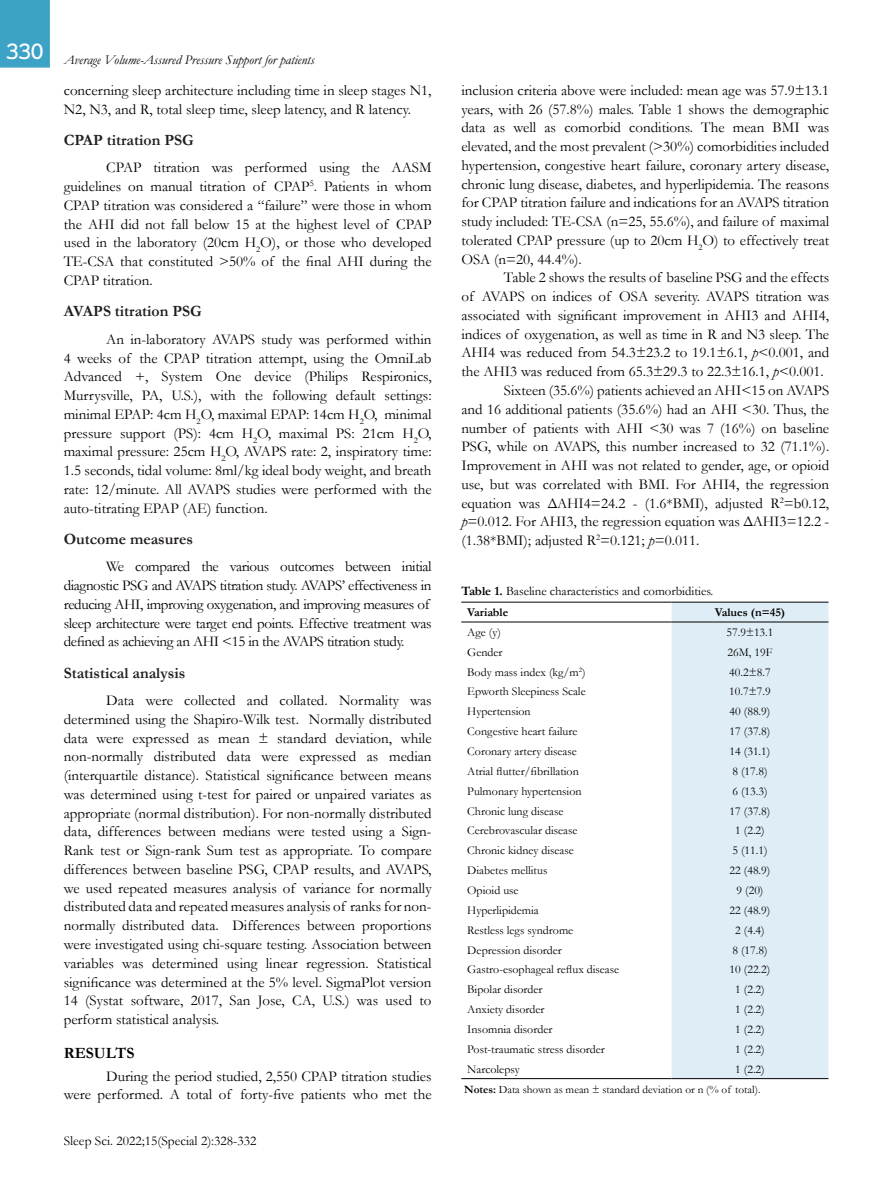
<style>
.page{position:relative;width:893px;height:1191px;background:#fff}
.page>*{position:absolute;margin:0;border:0;box-sizing:border-box;transform-origin:0 0}
.t1{font:700 15.75px "Garamond";color:#221e1f}
.t2{font:700 15.75px "Garamond";color:#000}
.t3{font:15px/18.8px "Garamond";color:#000;text-align:justify}
.t4{font:15px/18.8px "Garamond";letter-spacing:-.025em;color:#000}
.t5{font:italic 13.5px "Garamond";color:#000}
.t6{font:13.5px "Garamond";color:#000}
.t7{font:12.75px "Garamond";color:#000}
.t8{font:12px "Garamond";color:#000}
.t9{font:700 12px "Garamond";color:#000}
.t10{font:11.25px "Garamond";color:#000}
.s1{font-style:italic}
.s2{font-weight:700}
</style>
<div class="page">
<div style="left:0;top:0;width:50px;height:68px;background:#3da3c6"></div>
<div style="left:671px;top:603px;width:157px;height:475px;background:#dfedf6"></div>
<hr style="left:461px;top:1078px;width:210px;height:1px;background:#000">
<hr style="left:671px;top:1078px;width:157px;height:1px;background:#000">
<hr style="left:461px;top:602px;width:210px;height:1px;background:#000">
<hr style="left:671px;top:602px;width:157px;height:1px;background:#000">
<hr style="left:461px;top:622px;width:210px;height:1px;background:#000">
<hr style="left:671px;top:622px;width:157px;height:1px;background:#000">
<p class="t5" style="left:6px;top:51px;width:310px"><sup>330</sup> Average Volume-Assured Pressure Support for patients</p>
<p class="t3" style="left:64px;top:80px;width:369px">concerning sleep architecture including time in sleep stages N1,<br>N2, N3, and R, total sleep time, sleep latency, and R latency.</p>
<p class="t1" style="left:64px;top:129px;width:131px">CPAP titration PSG</p>
<p class="t3" style="left:64px;top:158px;width:369px;text-indent:43px">CPAP titration was performed using the AASM guidelines on manual titration of CPAP<sup>5</sup>. Patients in whom CPAP titration was considered a “failure” were those in whom the AHI did not fall below 15 at the highest level of CPAP used in the laboratory (20cm H<sub>2</sub>O), or those who developed TE-CSA that constituted &gt;50% of the final AHI during the CPAP titration.</p>
<p class="t1" style="left:64px;top:301px;width:139px">AVAPS titration PSG</p>
<p class="t3" style="left:64px;top:329px;width:369px;text-indent:43px">An in-laboratory AVAPS study was performed within 4 weeks of the CPAP titration attempt, using the OmniLab Advanced +, System One device (Philips Respironics, Murrysville, PA, U.S.), with the following default settings: minimal EPAP: 4cm H<sub>2</sub>O, maximal EPAP: 14cm H<sub>2</sub>O, minimal pressure support (PS): 4cm H<sub>2</sub>O, maximal PS: 21cm H<sub>2</sub>O, maximal pressure: 25cm H<sub>2</sub>O, AVAPS rate: 2, inspiratory time:<br>1.5 seconds, tidal volume: 8ml/kg ideal body weight, and breath rate: 12/minute. All AVAPS studies were performed with the auto-titrating EPAP (AE) function.</p>
<p class="t1" style="left:64px;top:528px;width:131px">Outcome measures</p>
<p class="t4" style="left:64px;top:557px;width:369px;text-indent:43px">We compared the various outcomes between initial diagnostic PSG and AVAPS titration study. AVAPS’ effectiveness in reducing AHI, improving oxygenation, and improving measures of sleep architecture were target end points. Effective treatment was defined as achieving an AHI &lt;15 in the AVAPS titration study.</p>
<p class="t1" style="left:64px;top:662px;width:123px">Statistical analysis</p>
<p class="t3" style="left:64px;top:690px;width:369px;text-indent:43px">Data were collected and collated. Normality was determined using the Shapiro-Wilk test. Normally distributed data were expressed as mean ± standard deviation, while non-normally distributed data were expressed as median (interquartile distance). Statistical significance between means was determined using t-test for paired or unpaired variates as appropriate (normal distribution). For non-normally distributed data, differences between medians were tested using a Sign-Rank test or Sign-rank Sum test as appropriate. To compare differences between baseline PSG, CPAP results, and AVAPS, we used repeated measures analysis of variance for normally distributed data and repeated measures analysis of ranks for non&shy;normally distributed data. Differences between proportions were investigated using chi-square testing. Association between variables was determined using linear regression. Statistical significance was determined at the 5% level. SigmaPlot version 14 (Systat software, 2017, San Jose, CA, U.S.) was used to perform statistical analysis.</p>
<p class="t2" style="left:64px;top:1042px;width:72px">RESULTS</p>
<p class="t3" style="left:64px;top:1066px;width:369px;text-align:right">During the period studied, 2,550 CPAP titration studies<br>were performed. A total of forty-five patients who met the</p>
<p class="t6" style="left:64px;top:1131px;width:194px">Sleep Sci. 2022;15(Special 2):328-332</p>
<p class="t3" style="left:461px;top:80px;width:369px">inclusion criteria above were included: mean age was 57.9±13.1 years, with 26 (57.8%) males. Table 1 shows the demographic data as well as comorbid conditions. The mean BMI was elevated, and the most prevalent (&gt;30%) comorbidities included hypertension, congestive heart failure, coronary artery disease, chronic lung disease, diabetes, and hyperlipidemia. The reasons for CPAP titration failure and indications for an AVAPS titration study included: TE-CSA (n=25, 55.6%), and failure of maximal tolerated CPAP pressure (up to 20cm H<sub>2</sub>O) to effectively treat OSA (n=20, 44.4%).</p>
<p class="t3" style="left:504px;top:268px;width:327px">Table 2 shows the results of baseline PSG and the effects</p>
<p class="t3" style="left:461px;top:287px;width:369px">of AVAPS on indices of OSA severity. AVAPS titration was</p>
<p class="t3" style="left:461px;top:305px;width:369px">associated with significant improvement in AHI3 and AHI4,</p>
<p class="t3" style="left:461px;top:324px;width:369px">indices of oxygenation, as well as time in R and N3 sleep. The</p>
<p class="t3" style="left:461px;top:343px;width:369px">AHI4 was reduced from 54.3±23.2 to 19.1±6.1, <span class="s1">p</span>&lt;0.001, and</p>
<p class="t3" style="left:461px;top:362px;width:364px">the AHI3 was reduced from 65.3±29.3 to 22.3±16.1, <span class="s1">p</span>&lt;0.001.</p>
<p class="t3" style="left:504px;top:380px;width:327px">Sixteen (35.6%) patients achieved an AHI&lt;15 on AVAPS</p>
<p class="t3" style="left:461px;top:399px;width:369px">and 16 additional patients (35.6%) had an AHI &lt;30. Thus, the</p>
<p class="t3" style="left:461px;top:418px;width:369px">number of patients with AHI &lt;30 was 7 (16%) on baseline</p>
<p class="t3" style="left:461px;top:437px;width:369px">PSG, while on AVAPS, this number increased to 32 (71.1%).</p>
<p class="t3" style="left:461px;top:455px;width:369px">Improvement in AHI was not related to gender, age, or opioid</p>
<p class="t3" style="left:461px;top:474px;width:369px">use, but was correlated with BMI. For AHI4, the regression</p>
<p class="t3" style="left:461px;top:493px;width:369px">equation was ΔAHI4=24.2 - (1.6*BMI), adjusted R<sup>2</sup>=b0.12,</p>
<p class="t3" style="left:461px;top:512px;width:369px"><span class="s1">p</span>=0.012. For AHI3, the regression equation was ΔAHI3=12.2 -</p>
<p class="t3" style="left:461px;top:530px;width:240px">(1.38*BMI); adjusted R<sup>2</sup>=0.121; <span class="s1">p</span>=0.011.</p>
<p class="t7" style="left:461px;top:583px;width:253px"><span class="s2">Table 1.</span> Baseline characteristics and comorbidities.</p>
<p class="t9" style="left:467px;top:604px;width:43px">Variable</p>
<p class="t9" style="left:715px;top:604px;width:72px">Values (n=45)</p>
<p class="t8" style="left:467px;top:624px;width:35px">Age (y)</p>
<p class="t8" style="left:726px;top:624px;width:49px">57.9±13.1</p>
<p class="t8" style="left:467px;top:644px;width:37px">Gender</p>
<p class="t8" style="left:728px;top:644px;width:46px">26M, 19F</p>
<p class="t8" style="left:467px;top:663px;width:120px">Body mass index (kg/m<sup>2</sup>)</p>
<p class="t8" style="left:729px;top:663px;width:43px">40.2±8.7</p>
<p class="t8" style="left:467px;top:683px;width:120px">Epworth Sleepiness Scale</p>
<p class="t8" style="left:729px;top:683px;width:43px">10.7±7.9</p>
<p class="t8" style="left:467px;top:703px;width:65px">Hypertension</p>
<p class="t8" style="left:730px;top:703px;width:42px">40 (88.9)</p>
<p class="t8" style="left:467px;top:723px;width:112px">Congestive heart failure</p>
<p class="t8" style="left:730px;top:723px;width:42px">17 (37.8)</p>
<p class="t8" style="left:467px;top:743px;width:111px">Coronary artery disease</p>
<p class="t8" style="left:730px;top:743px;width:42px">14 (31.1)</p>
<p class="t8" style="left:467px;top:763px;width:113px">Atrial flutter/fibrillation</p>
<p class="t8" style="left:732px;top:763px;width:37px">8 (17.8)</p>
<p class="t8" style="left:467px;top:783px;width:116px">Pulmonary hypertension</p>
<p class="t8" style="left:732px;top:783px;width:37px">6 (13.3)</p>
<p class="t8" style="left:467px;top:802px;width:98px">Chronic lung disease</p>
<p class="t8" style="left:730px;top:802px;width:42px">17 (37.8)</p>
<p class="t8" style="left:467px;top:822px;width:112px">Cerebrovascular disease</p>
<p class="t8" style="left:735px;top:822px;width:31px">1 (2.2)</p>
<p class="t8" style="left:467px;top:842px;width:108px">Chronic kidney disease</p>
<p class="t8" style="left:732px;top:842px;width:37px">5 (11.1)</p>
<p class="t8" style="left:467px;top:862px;width:82px">Diabetes mellitus</p>
<p class="t8" style="left:730px;top:862px;width:42px">22 (48.9)</p>
<p class="t8" style="left:467px;top:882px;width:53px">Opioid use</p>
<p class="t8" style="left:737px;top:882px;width:28px">9 (20)</p>
<p class="t8" style="left:467px;top:902px;width:73px">Hyperlipidemia</p>
<p class="t8" style="left:730px;top:902px;width:42px">22 (48.9)</p>
<p class="t8" style="left:467px;top:922px;width:107px">Restless legs syndrome</p>
<p class="t8" style="left:735px;top:922px;width:31px">2 (4.4)</p>
<p class="t8" style="left:467px;top:941px;width:96px">Depression disorder</p>
<p class="t8" style="left:732px;top:941px;width:37px">8 (17.8)</p>
<p class="t8" style="left:467px;top:961px;width:153px">Gastro-esophageal reflux disease</p>
<p class="t8" style="left:730px;top:961px;width:42px">10 (22.2)</p>
<p class="t8" style="left:467px;top:981px;width:77px">Bipolar disorder</p>
<p class="t8" style="left:735px;top:981px;width:31px">1 (2.2)</p>
<p class="t8" style="left:467px;top:1001px;width:79px">Anxiety disorder</p>
<p class="t8" style="left:735px;top:1001px;width:31px">1 (2.2)</p>
<p class="t8" style="left:467px;top:1021px;width:87px">Insomnia disorder</p>
<p class="t8" style="left:735px;top:1021px;width:31px">1 (2.2)</p>
<p class="t8" style="left:467px;top:1041px;width:139px">Post-traumatic stress disorder</p>
<p class="t8" style="left:735px;top:1041px;width:31px">1 (2.2)</p>
<p class="t8" style="left:467px;top:1060px;width:54px">Narcolepsy</p>
<p class="t8" style="left:735px;top:1060px;width:31px">1 (2.2)</p>
<p class="t10" style="left:464px;top:1082px;width:298px"><span class="s2">Notes:</span> Data shown as mean ± standard deviation or n (% of total).</p>
</div>
